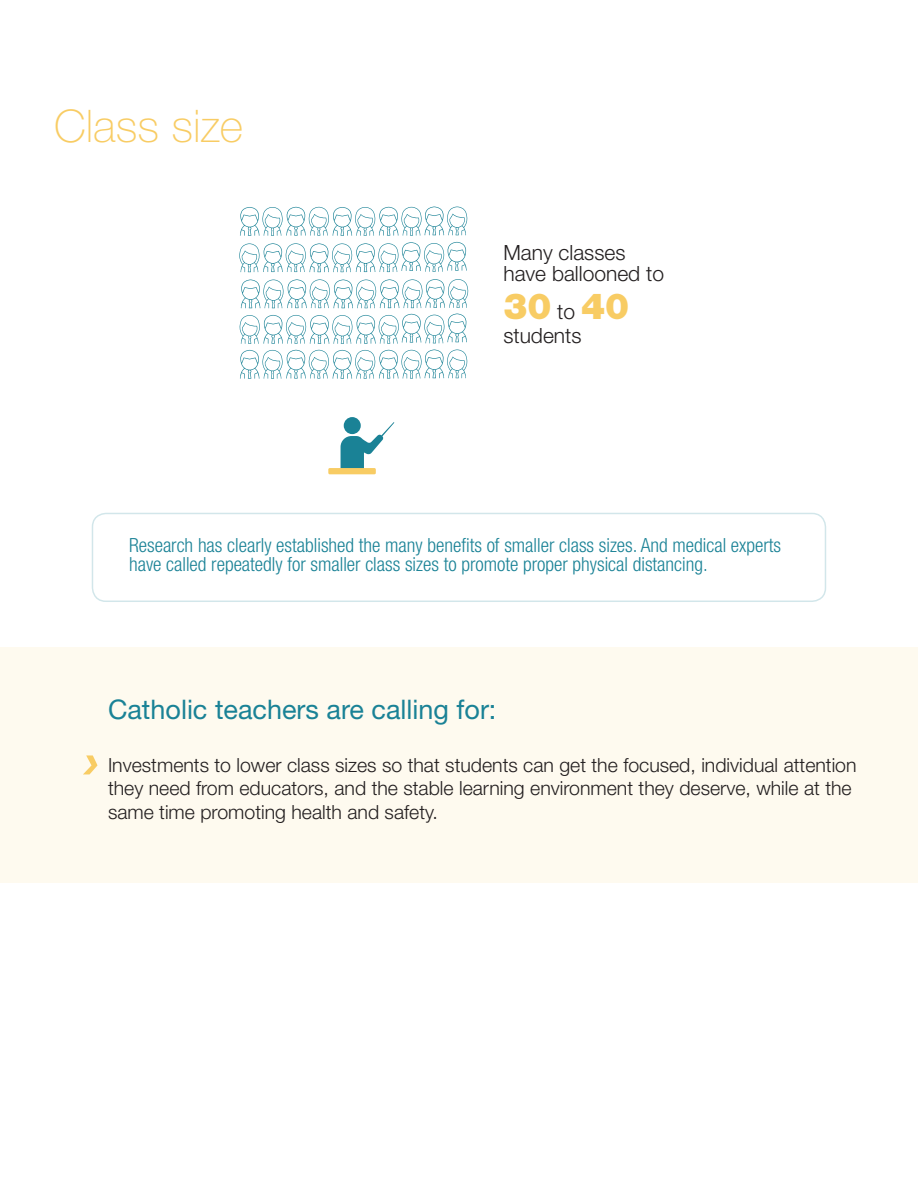
<style>
.page{position:relative;width:918px;height:1188px;background:#fff}
.page>*{position:absolute;margin:0;border:0;box-sizing:border-box;transform-origin:0 0}
.t1{font:100 45px "Helvetica Neue LT Std";color:#f8cc64}
.t2{font:900 36px "Helvetica Neue LT Std";color:#f8cc64}
.t3{font:27px "Helvetica Neue LT Std";color:#1a8296}
.t4{font:300 21px/21px "Helvetica Neue LT Std";color:#231f20}
.t5{font:300 19.5px/23.4px "Helvetica Neue LT Std";color:#231f20}
.t6{font:300 condensed 19.5px/19.5px "Helvetica Neue LT Std";color:#1a8296}
.s1{font-weight:300;font-size:21px;color:#231f20}
</style>
<div class="page">
<div style="left:0;top:647px;width:918px;height:236px;background:#fefaef"></div>
<svg style="left:83px;top:755px;width:15px;height:19px"></svg>
<svg style="left:240px;top:206px;width:228px;height:30px"></svg>
<svg style="left:239px;top:242px;width:228px;height:30px"></svg>
<svg style="left:241px;top:279px;width:228px;height:29px"></svg>
<svg style="left:239px;top:314px;width:229px;height:65px"></svg>
<div style="left:92px;top:513px;width:734px;height:89px;border:2px solid #1a8296;border-radius:14px"></div>
<div style="left:344px;top:417px;width:17px;height:17px;background:#1a8296;border-radius:50%"></div>
<svg style="left:341px;top:422px;width:53px;height:46px"></svg>
<div style="left:328px;top:468px;width:48px;height:6px;background:#f8cc64"></div>
<h1 class="t1" style="left:54px;top:100px;width:191px">Class size</h1>
<p class="t4" style="left:503px;top:242px;width:162px">Many classes have ballooned to</p>
<h2 class="t2" style="left:503px;top:284px;width:127px">30 <span class="s1">to</span> 40</h2>
<p class="t4" style="left:503px;top:324px;width:80px">students</p>
<p class="t6" style="left:129px;top:535px;width:654px">Research has clearly established the many benefits of smaller class sizes. And medical experts have called repeatedly for smaller class sizes to promote proper physical distancing.</p>
<h3 class="t3" style="left:108px;top:693px;width:390px">Catholic teachers are calling for:</h3>
<p class="t5" style="left:108px;top:753px;width:750px">Investments to lower class sizes so that students can get the focused, individual attention they need from educators, and the stable learning environment they deserve, while at the same time promoting health and safety.</p>
</div>
